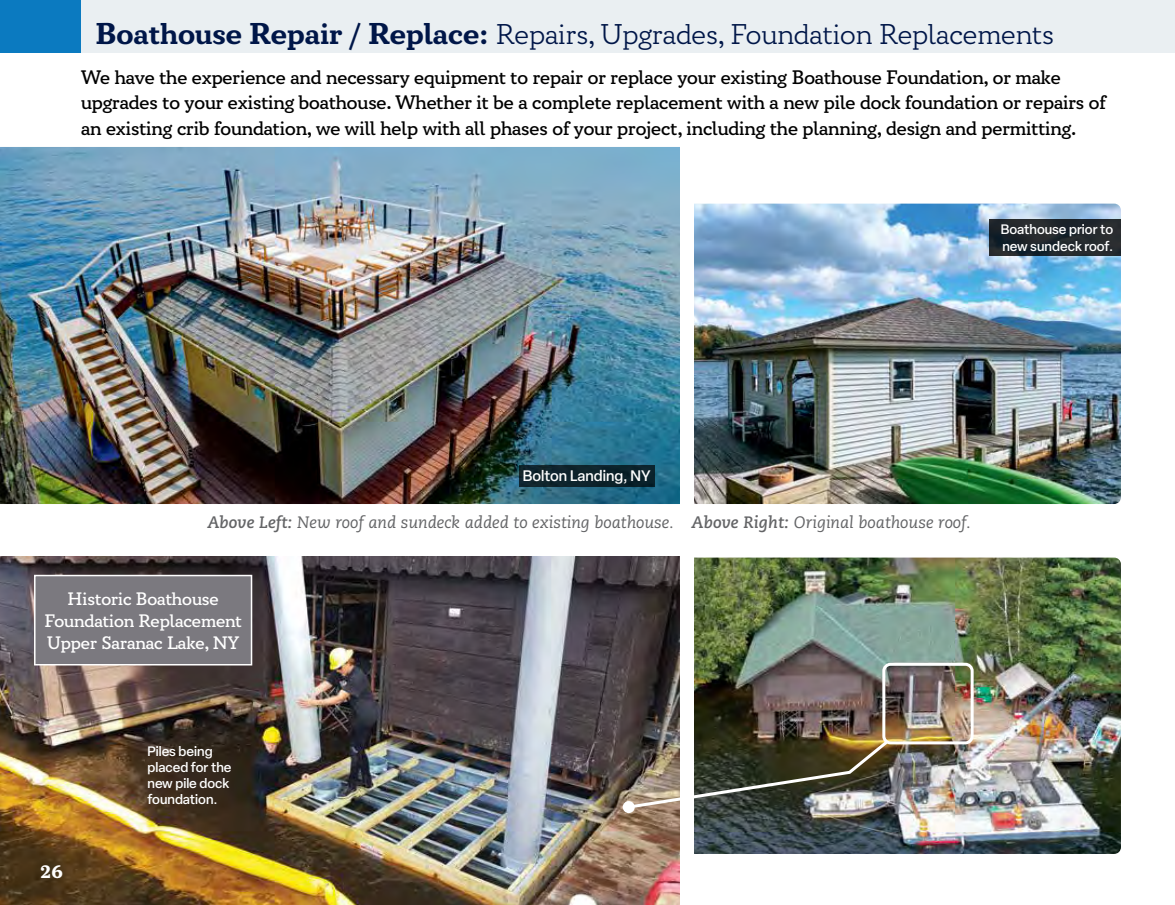
<style>
.page{position:relative;width:1175px;height:905px;background:#fff}
.page>*{position:absolute;margin:0;border:0;box-sizing:border-box;transform-origin:0 0}
.t1{font:300 28.5px "Circe Slab A";color:#001648}
.t2{font:500 19.5px/25.5px "Circe Slab A";color:#000}
.t3{font:500 18px/21.6px "Circe Slab A";color:#fff;text-align:center}
.t4{font:700 18px "Circe Slab C";color:#fff}
.t5{font:italic 16.5px "Caecilia LT Pro 56";color:#636466}
.t6{font:500 15px "Elza";color:#fff}
.t7{font:500 13.5px/16.2px "Elza";color:#fff}
.s1{font-family:"Circe Slab C";font-weight:700;font-size:30px}
.s2{font-family:"Caecilia LT Pro 76";font-weight:700}
</style>
<div class="page">
<img style="left:0;top:557px;width:680px;height:347px">
<img style="left:694px;top:557px;width:426px;height:297px">
<div style="left:35px;top:575px;width:216px;height:89px;background:#7b797f"></div>
<div style="left:34px;top:574px;width:218px;height:91px;border:2px solid #fff"></div>
<img style="left:0;top:147px;width:680px;height:357px">
<img style="left:694px;top:204px;width:426px;height:300px">
<div style="left:882px;top:662px;width:91px;height:82px;border:3px solid #fff;border-radius:7px"></div>
<img style="left:625px;top:738px;width:265px;height:72px">
<div style="left:622px;top:801px;width:12px;height:12px;background:#fff;border-radius:50%"></div>
<div style="left:518px;top:465px;width:136px;height:21px;background:#0d232c"></div>
<svg style="left:989px;top:219px;width:131px;height:37px;background:#20272c"></svg>
<div style="left:0;top:0;width:1174px;height:53px;background:#eaeff2"></div>
<div style="left:0;top:0;width:81px;height:56px;background:#0b7ac0"></div>
<hr style="left:0;top:53px;width:1174px;height:4px;background:#fff">
<h1 class="t1" style="left:95px;top:18px;width:960px"><span class="s1">Boathouse Repair / Replace:</span> Repairs, Upgrades, Foundation Replacements</h1>
<p class="t2" style="left:81px;top:65px;width:1026px">We have the experience and necessary equipment to repair or replace your existing Boathouse Foundation, or make upgrades to your existing boathouse. Whether it be a complete replacement with a new pile dock foundation or repairs of an existing crib foundation, we will help with all phases of your project, including the planning, design and permitting.</p>
<p class="t7" style="left:1000px;top:221px;width:114px">Boathouse prior to new sundeck roof.</p>
<p class="t6" style="left:523px;top:466px;width:129px">Bolton Landing, NY</p>
<p class="t5" style="left:207px;top:511px;width:764px"><span class="s2">Above Left:</span> New roof and sundeck added to existing boathouse. <span class="s2">Above Right:</span> Original boathouse roof.</p>
<p class="t3" style="left:44px;top:589px;width:199px">Historic Boathouse<br>Foundation Replacement<br>Upper Saranac Lake, NY</p>
<p class="t4" style="left:40px;top:861px;width:24px">26</p>
<p class="t7" style="left:147px;top:742px;width:86px">Piles being placed for the new pile dock foundation.</p>
</div>
